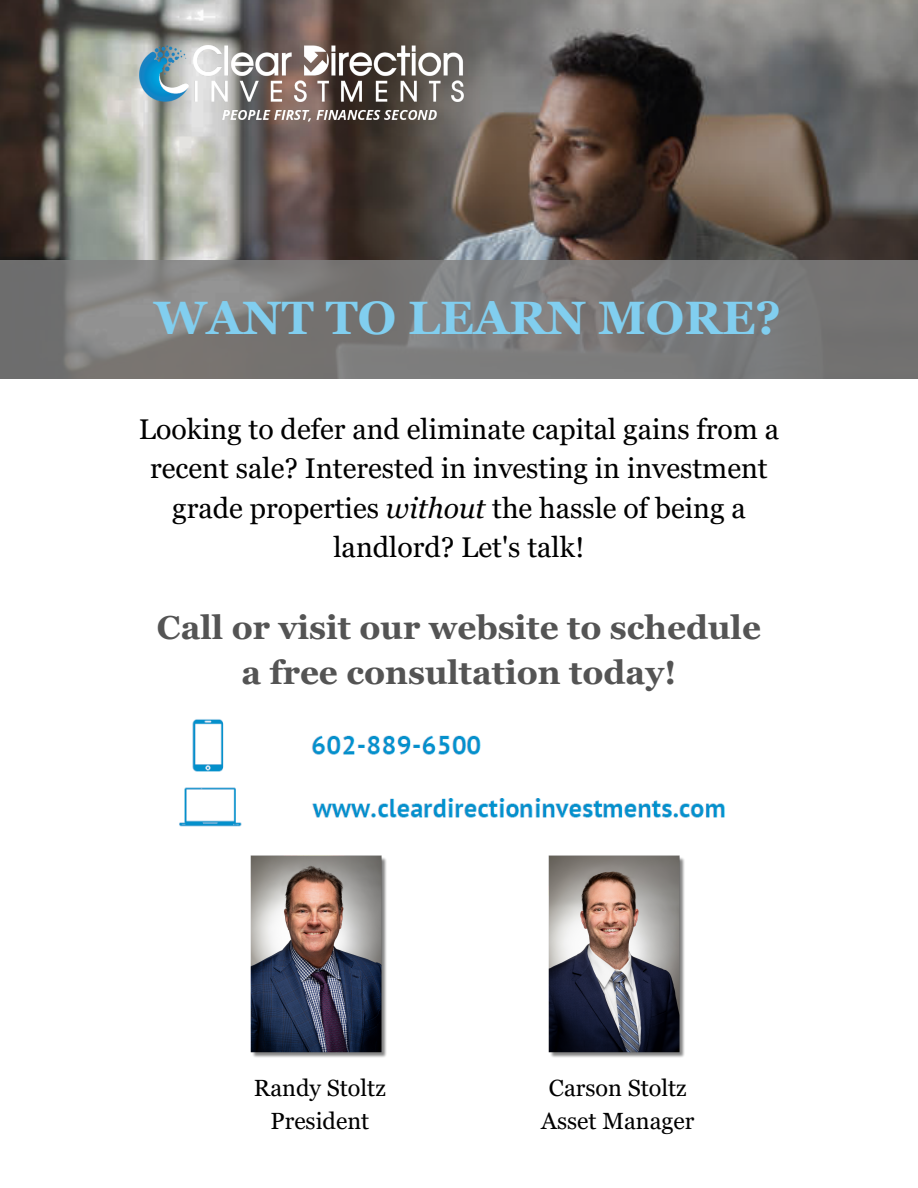
<style>
.page{position:relative;width:918px;height:1188px;background:#fff}
.page>*{position:absolute;margin:0;border:0;box-sizing:border-box;transform-origin:0 0}
.t1{font:700 46.8px "Georgia Pro";color:#81ceef}
.t2{font:700 33.15px "Georgia Pro";color:#545454}
.t3{font:28.5px/39.3px "Georgia Pro";color:#000;text-align:center}
.t4{font:23.4px "Georgia Pro";color:#000}
.s1{font-style:italic}
</style>
<div class="page">
<img style="left:0;top:0;width:918px;height:261px">
<img style="left:179px;top:719px;width:546px;height:108px">
<img style="left:250px;top:855px;width:137px;height:203px">
<img style="left:548px;top:855px;width:137px;height:203px">
<img style="left:139px;top:46px;width:324px;height:75px">
<p class="t1" style="left:154px;top:291px;width:629px">WANT TO LEARN MORE?</p>
<p class="t3" style="left:139px;top:409px;width:642px">Looking to defer and eliminate capital gains from a recent sale? Interested in investing in investment grade properties <span class="s1">without</span> the hassle of being a landlord? Let's talk!</p>
<p class="t2" style="left:157px;top:608px;width:606px">Call or visit our website to schedule</p>
<p class="t2" style="left:241px;top:654px;width:436px">a free consultation today!</p>
<p class="t4" style="left:254px;top:1075px;width:133px">Randy Stoltz</p>
<p class="t4" style="left:270px;top:1107px;width:100px">President</p>
<p class="t4" style="left:549px;top:1075px;width:139px">Carson Stoltz</p>
<p class="t4" style="left:541px;top:1107px;width:155px">Asset Manager</p>
</div>
